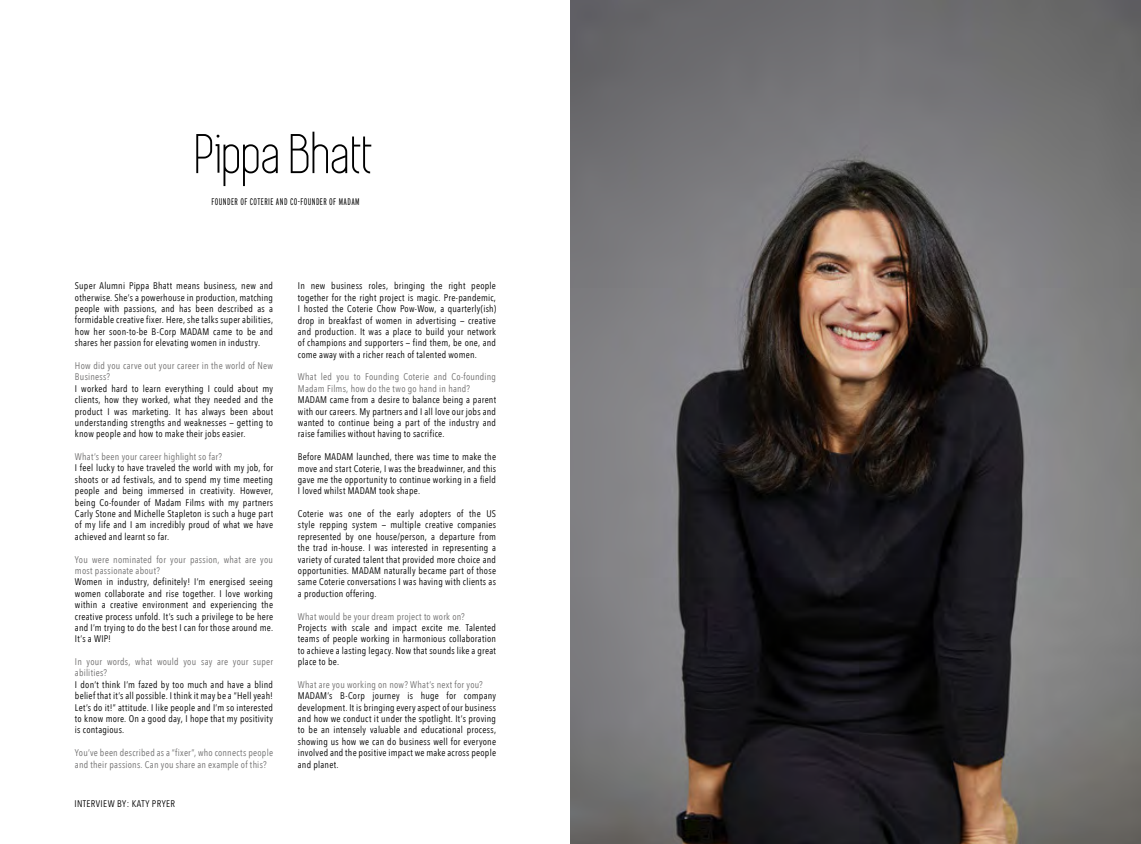
<style>
.page{position:relative;width:1141px;height:844px;background:#fff}
.page>*{position:absolute;margin:0;border:0;box-sizing:border-box;transform-origin:0 0}
.t1{font:57.75px "Simplifica";color:#000}
.t2{font:9.62px/11.4px "Avenir Next Condensed";letter-spacing:.025em;color:#000;text-align:justify}
.t3{font:9.62px/11.4px "Avenir Next Condensed";letter-spacing:.025em;color:#706f6f}
.t4{font:300 9.62px "Interstate Compressed";letter-spacing:.04em;color:#000}
</style>
<div class="page">
<img style="left:570px;top:0;width:571px;height:843px">
<h1 class="t1" style="left:196px;top:124px;width:179px">Pippa Bhatt</h1>
<p class="t4" style="left:211px;top:196px;width:150px">FOUNDER OF COTERIE AND CO-FOUNDER OF MADAM</p>
<p class="t2" style="left:75px;top:280px;width:200px">Super Alumni Pippa Bhatt means business, new and otherwise. She’s a powerhouse in production, matching people with passions, and has been described as a formidable creative fixer. Here, she talks super abilities, how her soon-to-be B-Corp MADAM came to be and shares her passion for elevating women in industry.</p>
<p class="t3" style="left:75px;top:359px;width:200px">How did you carve out your career in the world of New<br>Business?</p>
<p class="t2" style="left:75px;top:382px;width:200px">I worked hard to learn everything I could about my clients, how they worked, what they needed and the product I was marketing. It has always been about understanding strengths and weaknesses — getting to know people and how to make their jobs easier.</p>
<p class="t3" style="left:75px;top:450px;width:149px">What’s been your career highlight so far?</p>
<p class="t2" style="left:75px;top:462px;width:200px">I feel lucky to have traveled the world with my job, for shoots or ad festivals, and to spend my time meeting people and being immersed in creativity. However, being Co-founder of Madam Films with my partners Carly Stone and Michelle Stapleton is such a huge part of my life and I am incredibly proud of what we have achieved and learnt so far.</p>
<p class="t3" style="left:75px;top:553px;width:200px">You were nominated for your passion, what are you most passionate about?</p>
<p class="t2" style="left:75px;top:575px;width:200px">Women in industry, definitely! I’m energised seeing women collaborate and rise together. I love working within a creative environment and experiencing the creative process unfold. It’s such a privilege to be here and I’m trying to do the best I can for those around me.<br>It’s a WIP!</p>
<p class="t3" style="left:75px;top:655px;width:200px">In your words, what would you say are your super abilities?</p>
<p class="t2" style="left:75px;top:678px;width:200px">I don’t think I’m fazed by too much and have a blind belief that it’s all possible. I think it may be a “Hell yeah!<br>Let’s do it!” attitude. I like people and I’m so interested to know more. On a good day, I hope that my positivity is contagious.</p>
<p class="t3" style="left:75px;top:746px;width:200px">You’ve been described as a “fixer”, who connects people and their passions. Can you share an example of this?</p>
<p class="t2" style="left:74px;top:796px;width:102px">INTERVIEW BY: KATY PRYER</p>
<p class="t2" style="left:298px;top:280px;width:200px">In new business roles, bringing the right people together for the right project is magic. Pre-pandemic, I hosted the Coterie Chow Pow-Wow, a quarterly(ish) drop in breakfast of women in advertising — creative and production. It was a place to build your network of champions and supporters — find them, be one, and come away with a richer reach of talented women.</p>
<p class="t3" style="left:298px;top:371px;width:200px">What led you to Founding Coterie and Co-founding<br>Madam Films, how do the two go hand in hand?</p>
<p class="t2" style="left:298px;top:393px;width:200px">MADAM came from a desire to balance being a parent with our careers. My partners and I all love our jobs and wanted to continue being a part of the industry and raise families without having to sacrifice.</p>
<p class="t2" style="left:298px;top:450px;width:200px">Before MADAM launched, there was time to make the move and start Coterie, I was the breadwinner, and this gave me the opportunity to continue working in a field I loved whilst MADAM took shape.</p>
<p class="t2" style="left:298px;top:507px;width:200px">Coterie was one of the early adopters of the US style repping system — multiple creative companies represented by one house/person, a departure from the trad in-house. I was interested in representing a variety of curated talent that provided more choice and opportunities. MADAM naturally became part of those same Coterie conversations I was having with clients as a production offering.</p>
<p class="t3" style="left:298px;top:610px;width:168px">What would be your dream project to work on?</p>
<p class="t2" style="left:298px;top:621px;width:200px">Projects with scale and impact excite me. Talented teams of people working in harmonious collaboration to achieve a lasting legacy. Now that sounds like a great place to be.</p>
<p class="t3" style="left:298px;top:678px;width:186px">What are you working on now? What’s next for you?</p>
<p class="t2" style="left:298px;top:689px;width:200px">MADAM’s B-Corp journey is huge for company development. It is bringing every aspect of our business and how we conduct it under the spotlight. It’s proving to be an intensely valuable and educational process, showing us how we can do business well for everyone involved and the positive impact we make across people and planet.</p>
</div>
